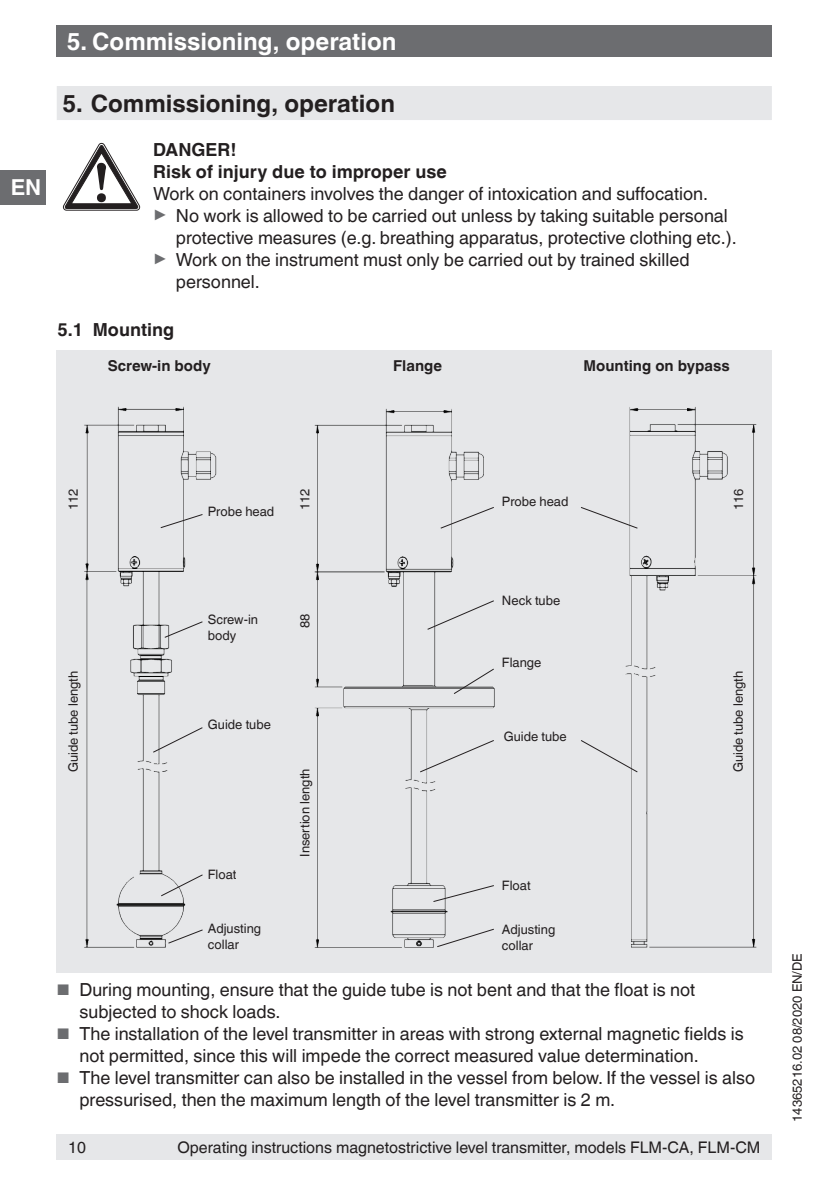
<style>
.page{position:relative;width:840px;height:1191px;background:#fff}
.page>*{position:absolute;margin:0;border:0;box-sizing:border-box;transform-origin:0 0}
.t1{font:700 24px "Helvetica World";color:#231f20}
.t2{font:700 24px "Helvetica World";color:#fff}
.t3{font:700 22px "Helvetica World";color:#fff}
.t4{font:18px/22px "Helvetica World";color:#231f20}
.t5{font:700 18px/22px "Helvetica World";color:#231f20}
.t6{font:16px "Helvetica World";color:#231f20}
.t7{font:700 15px "Helvetica World";color:#231f20}
.t8{font:13px/16px "Helvetica World";color:#231f20}
.s1{font-size:17.6px;color:#6c6d70}
.s2{font-size:15.4px;color:#6c6d70}
</style>
<div class="page">
<div style="left:57px;top:26px;width:714px;height:31px;background:#6c6d70"></div>
<div style="left:0;top:170px;width:45px;height:34px;background:#6c6d70"></div>
<div style="left:57px;top:1134px;width:714px;height:25px;background:#e6e7e9"></div>
<div style="left:57px;top:86px;width:714px;height:34px;background:#e6e7e9"></div>
<svg style="left:63px;top:143px;width:77px;height:67px"></svg>
<div style="left:57px;top:350px;width:714px;height:622px;background:#e6e7e9"></div>
<img style="left:84px;top:406px;width:673px;height:542px">
<svg style="left:159px;top:513px;width:44px;height:16px"></svg>
<svg style="left:163px;top:620px;width:41px;height:18px"></svg>
<svg style="left:152px;top:726px;width:52px;height:27px"></svg>
<svg style="left:160px;top:873px;width:44px;height:24px"></svg>
<svg style="left:167px;top:928px;width:37px;height:16px"></svg>
<svg style="left:436px;top:928px;width:59px;height:20px"></svg>
<svg style="left:432px;top:884px;width:63px;height:18px"></svg>
<svg style="left:418px;top:739px;width:77px;height:34px"></svg>
<svg style="left:579px;top:739px;width:59px;height:34px"></svg>
<svg style="left:452px;top:667px;width:43px;height:28px"></svg>
<svg style="left:426px;top:599px;width:69px;height:31px"></svg>
<svg style="left:439px;top:506px;width:56px;height:23px"></svg>
<svg style="left:579px;top:506px;width:59px;height:23px"></svg>
<div style="left:69px;top:608px;width:16px;height:164px;background:#e6e7e9"></div>
<div style="left:733px;top:629px;width:13px;height:143px;background:#e6e7e9"></div>
<div style="left:300px;top:723px;width:16px;height:133px;background:#e6e7e9"></div>
<div style="left:208px;top:719px;width:75px;height:38px;background:#e6e7e9"></div>
<div style="left:208px;top:507px;width:75px;height:17px;background:#e6e7e9"></div>
<div style="left:501px;top:497px;width:74px;height:13px;background:#e6e7e9"></div>
<div style="left:501px;top:595px;width:91px;height:13px;background:#e6e7e9"></div>
<div style="left:501px;top:657px;width:50px;height:19px;background:#e6e7e9"></div>
<div style="left:208px;top:614px;width:75px;height:31px;background:#e6e7e9"></div>
<div style="left:300px;top:482px;width:14px;height:28px;background:#e6e7e9"></div>
<div style="left:733px;top:482px;width:14px;height:28px;background:#e6e7e9"></div>
<div style="left:208px;top:870px;width:73px;height:17px;background:#e6e7e9"></div>
<div style="left:501px;top:880px;width:77px;height:18px;background:#e6e7e9"></div>
<div style="left:208px;top:923px;width:77px;height:25px;background:#e6e7e9"></div>
<div style="left:501px;top:924px;width:83px;height:25px;background:#e6e7e9"></div>
<div style="left:501px;top:732px;width:67px;height:27px;background:#e6e7e9"></div>
<div style="left:300px;top:600px;width:14px;height:28px;background:#e6e7e9"></div>
<p class="t3" style="left:11px;top:175px;width:32px">EN</p>
<h1 class="t2" style="left:67px;top:27px;width:331px">5. Commissioning, operation</h1>
<h1 class="t1" style="left:62px;top:89px;width:334px">5. Commissioning, operation</h1>
<p class="t5" style="left:153px;top:138px;width:295px">DANGER!<br>Risk of injury due to improper use</p>
<p class="t4" style="left:153px;top:182px;width:556px">Work on containers involves the danger of intoxication and suffocation.</p>
<p class="t4" style="left:153px;top:204px;width:575px"><span class="s1">▶</span> No work is allowed to be carried out unless by taking suitable personal</p>
<p class="t4" style="left:176px;top:226px;width:562px">protective measures (e.g. breathing apparatus, protective clothing etc.).</p>
<p class="t4" style="left:153px;top:248px;width:537px"><span class="s1">▶</span> Work on the instrument must only be carried out by trained skilled</p>
<p class="t4" style="left:176px;top:270px;width:85px">personnel.</p>
<p class="t5" style="left:57px;top:318px;width:118px">5.1 Mounting</p>
<p class="t7" style="left:108px;top:357px;width:104px">Screw-in body</p>
<p class="t7" style="left:393px;top:357px;width:50px">Flange</p>
<p class="t7" style="left:583px;top:357px;width:148px">Mounting on bypass</p>
<p class="t8" style="left:65px;top:510px;width:23px;rotate:-90deg">112</p>
<p class="t8" style="left:297px;top:510px;width:23px;rotate:-90deg">112</p>
<p class="t8" style="left:730px;top:510px;width:23px;rotate:-90deg">116</p>
<p class="t8" style="left:501px;top:494px;width:68px">Probe head</p>
<p class="t8" style="left:208px;top:504px;width:68px">Probe head</p>
<p class="t8" style="left:208px;top:611px;width:52px">Screw-in body</p>
<p class="t8" style="left:297px;top:628px;width:16px;rotate:-90deg">88</p>
<p class="t8" style="left:501px;top:592px;width:60px">Neck tube</p>
<p class="t8" style="left:501px;top:654px;width:41px">Flange</p>
<p class="t8" style="left:65px;top:772px;width:103px;rotate:-90deg">Guide tube length</p>
<p class="t8" style="left:730px;top:772px;width:103px;rotate:-90deg">Guide tube length</p>
<p class="t8" style="left:297px;top:856px;width:90px;rotate:-90deg">Insertion length</p>
<p class="t8" style="left:208px;top:716px;width:65px">Guide tube</p>
<p class="t8" style="left:503px;top:729px;width:65px">Guide tube</p>
<p class="t8" style="left:208px;top:867px;width:30px">Float</p>
<p class="t8" style="left:501px;top:877px;width:30px">Float</p>
<p class="t8" style="left:208px;top:920px;width:55px">Adjusting collar</p>
<p class="t8" style="left:501px;top:921px;width:55px">Adjusting collar</p>
<p class="t4" style="left:79px;top:978px;width:617px;text-indent:-23px"><span class="s2">■</span> During mounting, ensure that the guide tube is not bent and that the float is not subjected to shock loads.</p>
<p class="t4" style="left:79px;top:1022px;width:665px;text-indent:-23px"><span class="s2">■</span> The installation of the level transmitter in areas with strong external magnetic fields is not permitted, since this will impede the correct measured value determination.</p>
<p class="t4" style="left:79px;top:1066px;width:676px;text-indent:-23px"><span class="s2">■</span> The level transmitter can also be installed in the vessel from below. If the vessel is also pressurised, then the maximum length of the level transmitter is 2 m.</p>
<p class="t6" style="left:68px;top:1137px;width:19px">10</p>
<p class="t6" style="left:177px;top:1137px;width:584px">Operating instructions magnetostrictive level transmitter, models FLM-CA, FLM-CM</p>
<p class="t8" style="left:789px;top:1121px;width:170px;rotate:-90deg">14365216.02 08/2020 EN/DE</p>
</div>
